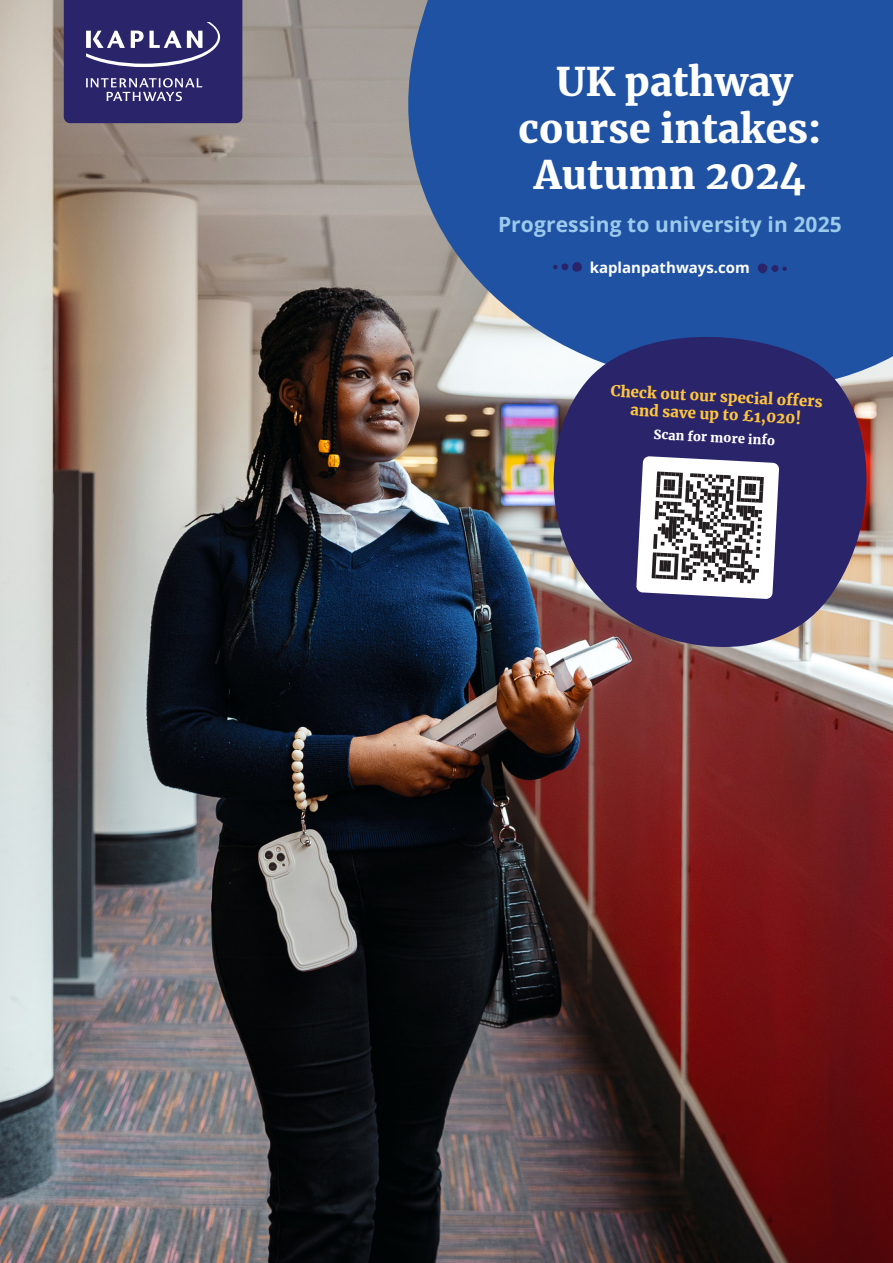
<style>
.page{position:relative;width:893px;height:1263px;background:#fff}
.page>*{position:absolute;margin:0;border:0;box-sizing:border-box;transform-origin:0 0}
.t1{font:900 39px/46.8px "Merriweather";letter-spacing:.005em;color:#fff;text-align:center}
.t2{font:700 21px "Open Sans";letter-spacing:.005em;color:#9ccaec}
.t3{font:900 15px/18px "Merriweather";color:#fec53f;text-align:center}
.t4{font:700 15px "Open Sans";color:#fff}
.t5{font:900 12.75px "Merriweather";color:#fff}
</style>
<div class="page">
<img style="left:0;top:0;width:893px;height:1263px">
<svg style="left:368px;top:0;width:525px;height:414px;background:#3c63a3"></svg>
<svg style="left:553px;top:261px;width:29px;height:11px"></svg>
<svg style="left:757px;top:263px;width:11px;height:11px"></svg>
<div style="left:771px;top:265px;width:8px;height:7px;background:#2a246b;border-radius:50%"></div>
<svg style="left:782px;top:266px;width:5px;height:5px"></svg>
<svg style="left:538px;top:325px;width:351px;height:350px;background:#5a527f"></svg>
<svg style="left:636px;top:456px;width:143px;height:143px"></svg>
<svg style="left:64px;top:0;width:178px;height:123px;background:#3d3778"></svg>
<h1 class="t1" style="left:518px;top:57px;width:305px">UK pathway course intakes:<br>Autumn 2024</h1>
<h2 class="t2" style="left:498px;top:209px;width:345px">Progressing to university in 2025</h2>
<p class="t4" style="left:590px;top:257px;width:162px">kaplanpathways.com</p>
<p class="t3" style="left:611px;top:381px;width:214px;rotate:3deg">Check out our special offers and save up to £1,020!</p>
<p class="t5" style="left:654px;top:425px;width:123px;rotate:3deg">Scan for more info</p>
</div>
